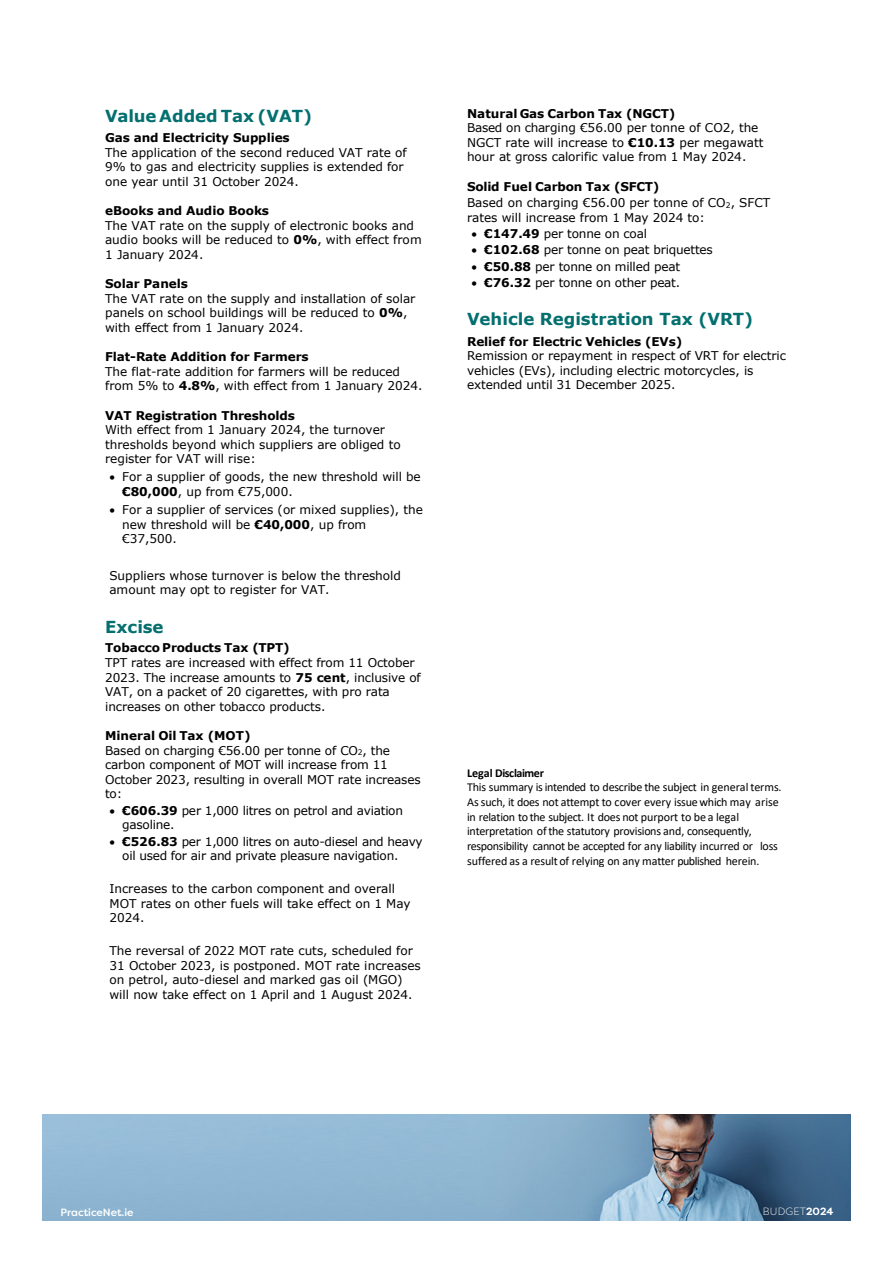
<style>
.page{position:relative;width:893px;height:1263px;background:#fff}
.page>*{position:absolute;margin:0;border:0;box-sizing:border-box;transform-origin:0 0}
.t1{font:700 16.5px "Verdana";color:#046f6f}
.t2{font:12px/14.5px "Verdana";letter-spacing:-.005em;color:#000}
.t3{font:12px/14.7px "Calibri";letter-spacing:-.02em;color:#000}
.t4{font:700 12px "Verdana";letter-spacing:-.01em;color:#000}
.t5{font:700 12px "Calibri";letter-spacing:-.03em;color:#000}
.t6{font:500 10.5px "Filson Pro";letter-spacing:-.005em;color:#fff}
.t7{font:300 10.5px "Filson Pro";letter-spacing:.02em;color:#fff}
.s1{font-weight:700}
.s2{font-size:7.5px}
</style>
<div class="page">
<img style="left:43px;top:1114px;width:807px;height:107px">
<h1 class="t1" style="left:105px;top:105px;width:209px">Value Added Tax (VAT)</h1>
<p class="t4" style="left:105px;top:129px;width:186px">Gas and Electricity Supplies</p>
<p class="t2" style="left:105px;top:145px;width:303px">The application of the second reduced VAT rate of<br>9% to gas and electricity supplies is extended for one year until 31 October 2024.</p>
<p class="t4" style="left:105px;top:202px;width:165px">eBooks and Audio Books</p>
<p class="t2" style="left:105px;top:218px;width:318px">The VAT rate on the supply of electronic books and audio books will be reduced to <span class="s1">0%</span>, with effect from<br>1 January 2024.</p>
<p class="t4" style="left:105px;top:275px;width:84px">Solar Panels</p>
<p class="t2" style="left:105px;top:291px;width:312px">The VAT rate on the supply and installation of solar panels on school buildings will be reduced to <span class="s1">0%</span>, with effect from 1 January 2024.</p>
<p class="t4" style="left:105px;top:348px;width:205px">Flat-Rate Addition for Farmers</p>
<p class="t2" style="left:105px;top:364px;width:319px">The flat-rate addition for farmers will be reduced from 5% to <span class="s1">4.8%</span>, with effect from 1 January 2024.</p>
<p class="t4" style="left:105px;top:407px;width:191px">VAT Registration Thresholds</p>
<p class="t2" style="left:105px;top:422px;width:297px">With effect from 1 January 2024, the turnover thresholds beyond which suppliers are obliged to register for VAT will rise:</p>
<p class="t2" style="left:122px;top:470px;width:300px;text-indent:-13px">• For a supplier of goods, the new threshold will be <span class="s1">€80,000</span>, up from €75,000.</p>
<p class="t2" style="left:122px;top:502px;width:302px;text-indent:-13px">• For a supplier of services (or mixed supplies), the new threshold will be <span class="s1">€40,000</span>, up from €37,500.</p>
<p class="t2" style="left:109px;top:568px;width:293px">Suppliers whose turnover is below the threshold amount may opt to register for VAT.</p>
<h1 class="t1" style="left:105px;top:615px;width:60px">Excise</h1>
<p class="t4" style="left:105px;top:640px;width:186px">Tobacco Products Tax (TPT)</p>
<p class="t2" style="left:105px;top:655px;width:317px">TPT rates are increased with effect from 11 October 2023. The increase amounts to <span class="s1">75 cent</span>, inclusive of VAT, on a packet of 20 cigarettes, with pro rata increases on other tobacco products.</p>
<p class="t2" style="left:105px;top:728px;width:317px"><span class="s1">Mineral Oil Tax (MOT)<br></span>Based on charging €56.00 per tonne of CO<span class="s2">2</span>, the carbon component of MOT will increase from 11<br>October 2023, resulting in overall MOT rate increases to:</p>
<p class="t2" style="left:122px;top:803px;width:282px;text-indent:-13px">• <span class="s1">€606.39</span> per 1,000 litres on petrol and aviation gasoline.</p>
<p class="t2" style="left:122px;top:834px;width:302px;text-indent:-13px">• <span class="s1">€526.83</span> per 1,000 litres on auto-diesel and heavy oil used for air and private pleasure navigation.</p>
<p class="t2" style="left:109px;top:881px;width:303px">Increases to the carbon component and overall<br>MOT rates on other fuels will take effect on 1 May<br>2024.</p>
<p class="t2" style="left:109px;top:943px;width:313px">The reversal of 2022 MOT rate cuts, scheduled for 31 October 2023, is postponed. MOT rate increases on petrol, auto-diesel and marked gas oil (MGO) will now take effect on 1 April and 1 August 2024.</p>
<p class="t4" style="left:467px;top:105px;width:210px">Natural Gas Carbon Tax (NGCT)</p>
<p class="t2" style="left:467px;top:121px;width:298px">Based on charging €56.00 per tonne of CO2, the<br>NGCT rate will increase to <span class="s1">€10.13</span> per megawatt hour at gross calorific value from 1 May 2024.</p>
<p class="t2" style="left:467px;top:178px;width:305px;line-height:16.4px"><span class="s1">Solid Fuel Carbon Tax (SFCT)<br></span>Based on charging €56.00 per tonne of CO<span class="s2">2</span>, SFCT</p>
<p class="t2" style="left:467px;top:210px;width:240px">rates will increase from 1 May 2024 to:</p>
<p class="t2" style="left:471px;top:226px;width:177px">• <span class="s1">€147.49</span> per tonne on coal</p>
<p class="t2" style="left:471px;top:243px;width:243px">• <span class="s1">€102.68</span> per tonne on peat briquettes</p>
<p class="t2" style="left:471px;top:259px;width:211px">• <span class="s1">€50.88</span> per tonne on milled peat</p>
<p class="t2" style="left:471px;top:275px;width:210px">• <span class="s1">€76.32</span> per tonne on other peat.</p>
<h1 class="t1" style="left:467px;top:308px;width:288px">Vehicle Registration Tax (VRT)</h1>
<p class="t4" style="left:467px;top:333px;width:217px">Relief for Electric Vehicles (EVs)</p>
<p class="t2" style="left:467px;top:348px;width:321px">Remission or repayment in respect of VRT for electric vehicles (EVs), including electric motorcycles, is extended until 31 December 2025.</p>
<p class="t5" style="left:467px;top:764px;width:79px">Legal Disclaimer</p>
<p class="t3" style="left:467px;top:780px;width:316px">This summary is intended to describe the subject in general terms.<br>As such, it does not attempt to cover every issue which may arise in relation tothe subject. It does not purport to be a legal interpretation of the statutory provisions and, consequently, responsibility cannot be accepted for any liability incurred or loss suffered as a resultof relying on any matter published herein.</p>
<p class="t6" style="left:61px;top:1205px;width:74px">PracticeNet.ie</p>
<p class="t7" style="left:763px;top:1204px;width:72px">BUDGET<span class="s1">2024</span></p>
</div>
